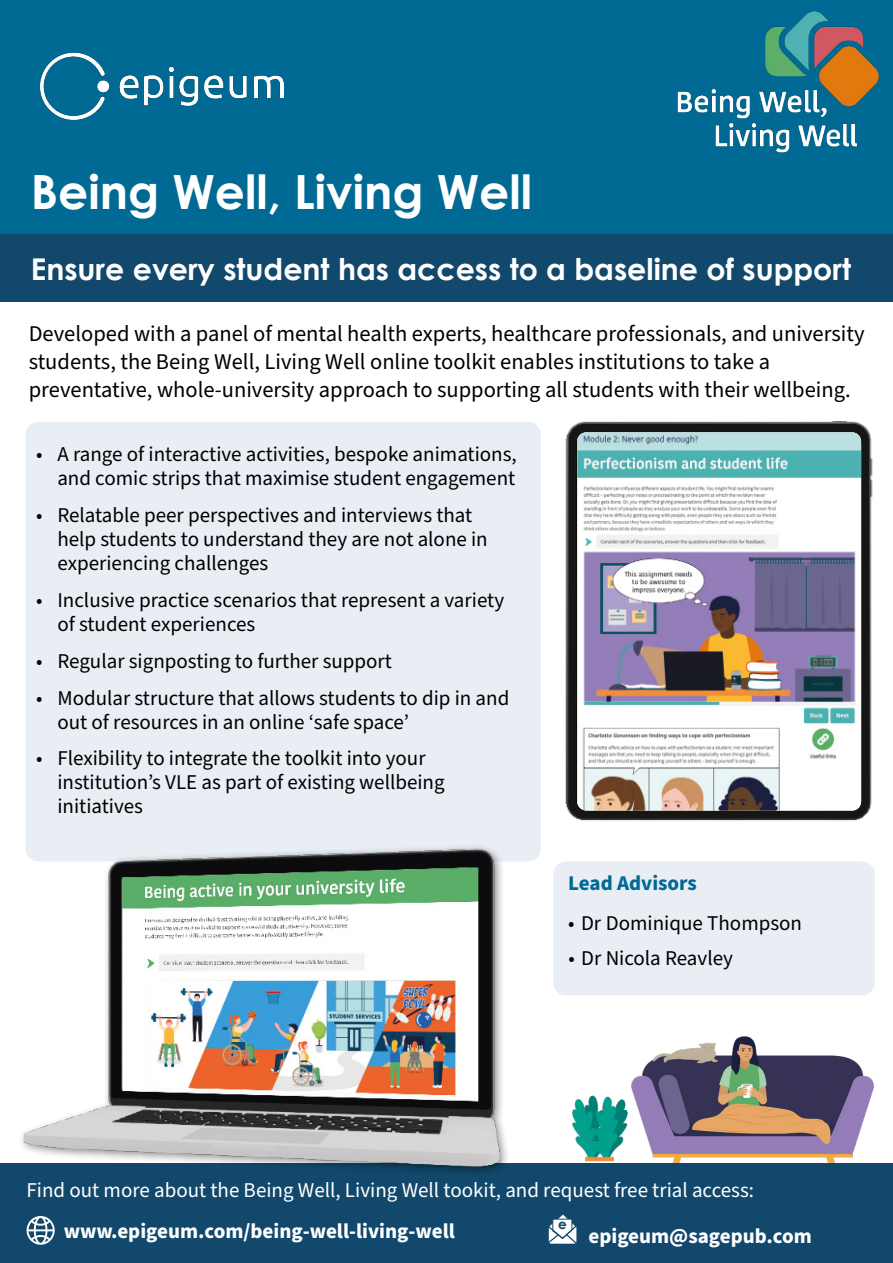
<style>
.page{position:relative;width:893px;height:1263px;background:#fff}
.page>*{position:absolute;margin:0;border:0;box-sizing:border-box;transform-origin:0 0}
.t1{font:700 47.25px "Century Gothic";color:#fff}
.t2{font:700 30px "Century Gothic";color:#fff}
.t3{font:22.5px/28.2px "Source Sans Pro";color:#000}
.t4{font:21px/24px "Source Sans Pro";color:#000}
.t5{font:21px "Source Sans Pro";color:#fff}
.t6{font:700 21px "Source Sans Pro";color:#fff}
.t7{font:700 21px "Source Sans Pro";color:#006994}
.t8{font:700 13.5px "Century Gothic";color:#12486c}
</style>
<div class="page">
<div style="left:0;top:125px;width:893px;height:177px;background:#12486c"></div>
<div style="left:0;top:0;width:893px;height:234px;background:#006994"></div>
<div style="left:26px;top:422px;width:515px;height:439px;background:#e9eef5;border-radius:13px"></div>
<img style="left:565px;top:422px;width:308px;height:398px">
<img style="left:577px;top:432px;width:284px;height:378px">
<img style="left:677px;top:12px;width:202px;height:141px">
<div style="left:553px;top:861px;width:322px;height:134px;background:#e9eef5;border-radius:13px"></div>
<img style="left:559px;top:993px;width:316px;height:170px">
<div style="left:0;top:1163px;width:893px;height:100px;background:#12486c"></div>
<svg style="left:27px;top:1216px;width:28px;height:29px"></svg>
<svg style="left:548px;top:1214px;width:29px;height:30px"></svg>
<img style="left:22px;top:825px;width:487px;height:347px">
<img style="left:39px;top:52px;width:244px;height:68px">
<h1 class="t1" style="left:31px;top:156px;width:503px">Being Well, Living Well</h1>
<h2 class="t2" style="left:31px;top:247px;width:822px">Ensure every student has access to a baseline of support</h2>
<p class="t3" style="left:29px;top:320px;width:837px">Developed with a panel of mental health experts, healthcare professionals, and university students, the Being Well, Living Well online toolkit enables institutions to take a preventative, whole-university approach to supporting all students with their wellbeing.</p>
<p class="t4" style="left:36px;top:443px;width:482px;text-align:right">• A range of interactive activities, bespoke animations, and comic strips that maximise student engagement</p>
<p class="t4" style="left:57px;top:504px;width:432px;text-indent:-21px">• Relatable peer perspectives and interviews that help students to understand they are not alone in experiencing challenges</p>
<p class="t4" style="left:57px;top:589px;width:448px;text-indent:-21px">• Inclusive practice scenarios that represent a variety of student experiences</p>
<p class="t4" style="left:36px;top:649px;width:357px">• Regular signposting to further support</p>
<p class="t4" style="left:57px;top:686px;width:453px;text-indent:-21px">• Modular structure that allows students to dip in and out of resources in an online ‘safe space’</p>
<p class="t4" style="left:57px;top:747px;width:389px;text-indent:-21px">• Flexibility to integrate the toolkit into your institution’s VLE as part of existing wellbeing initiatives</p>
<p class="t7" style="left:568px;top:868px;width:130px">Lead Advisors</p>
<p class="t4" style="left:568px;top:911px;width:235px">• Dr Dominique Thompson</p>
<p class="t4" style="left:568px;top:946px;width:166px">• Dr Nicola Reavley</p>
<p class="t5" style="left:27px;top:1176px;width:729px">Find out more about the Being Well, Living Well tookit, and request free trial access:</p>
<p class="t8" style="left:558px;top:1214px;width:10px">e</p>
<p class="t6" style="left:64px;top:1216px;width:393px">www.epigeum.com/being-well-living-well</p>
<p class="t6" style="left:588px;top:1222px;width:225px">epigeum@sagepub.com</p>
</div>
